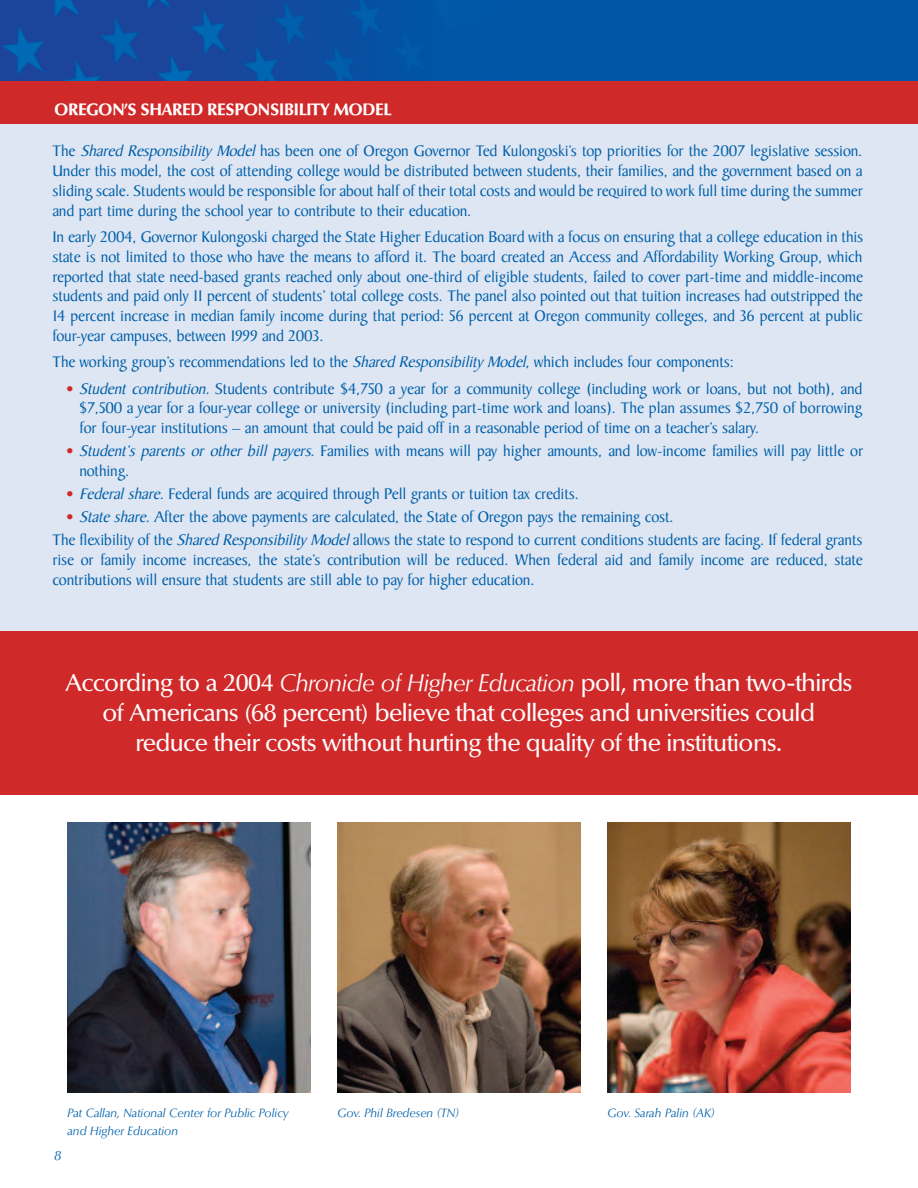
<style>
.page{position:relative;width:918px;height:1188px;background:#fff}
.page>*{position:absolute;margin:0;border:0;box-sizing:border-box;transform-origin:0 0}
.t1{font:500 24px/30px "Optima BQ";letter-spacing:-.02em;color:#fff;text-align:center}
.t2{font:16.5px/19.8px "Baker Signet";letter-spacing:-.01em;color:#0161aa;text-align:justify}
.t3{font:700 16.5px "Optima BQ";color:#fff}
.t4{font:italic 13.5px "Optima BQ";color:#0161aa}
.t5{font:italic 12px/17.7px "Optima BQ";color:#0161aa}
.s1{font-style:italic}
.s2{color:#d0292a}
.s3{font-weight:400;font-style:italic}
</style>
<div class="page">
<div style="left:0;top:81px;width:918px;height:570px;background:#dfe6f3"></div>
<img style="left:68px;top:822px;width:242px;height:270px">
<div style="left:0;top:81px;width:918px;height:43px;background:#d0292a"></div>
<div style="left:0;top:632px;width:918px;height:163px;background:#d0292a"></div>
<img style="left:338px;top:822px;width:242px;height:270px">
<img style="left:608px;top:822px;width:242px;height:270px">
<img style="left:0;top:0;width:918px;height:81px">
<p class="t3" style="left:54px;top:101px;width:339px">OREGON’S SHARED RESPONSIBILITY MODEL</p>
<p class="t2" style="left:52px;top:143px;width:812px">The <span class="s1">Shared Responsibility Model</span> has been one of Oregon Governor Ted Kulongoski’s top priorities for the 2007 legislative session.<br>Under this model, the cost of attending college would be distributed between students, their families, and the government based on a sliding scale. Students would be responsible for about half of their total costs and would be required to work full time during the summer and part time during the school year to contribute to their education.</p>
<p class="t2" style="left:52px;top:229px;width:812px">In early 2004, Governor Kulongoski charged the State Higher Education Board with a focus on ensuring that a college education in this state is not limited to those who have the means to afford it. The board created an Access and Affordability Working Group, which reported that state need-based grants reached only about one-third of eligible students, failed to cover part-time and middle-income students and paid only 11 percent of students’ total college costs. The panel also pointed out that tuition increases had outstripped the 14 percent increase in median family income during that period: 56 percent at Oregon community colleges, and 36 percent at public four-year campuses, between 1999 and 2003.</p>
<p class="t2" style="left:52px;top:354px;width:683px">The working group’s recommendations led to the <span class="s1">Shared Responsibility Model</span>, which includes four components:</p>
<p class="t2" style="left:79px;top:380px;width:785px;text-indent:-13px"><span class="s2">•</span> <span class="s1">Student contribution.</span> Students contribute $4,750 a year for a community college (including work or loans, but not both), and $7,500 a year for a four-year college or university (including part-time work and loans). The plan assumes $2,750 of borrowing for four-year institutions – an amount that could be paid off in a reasonable period of time on a teacher’s salary.</p>
<p class="t2" style="left:79px;top:443px;width:785px;text-indent:-13px"><span class="s2">•</span> <span class="s1">Student’s parents or other bill payers.</span> Families with means will pay higher amounts, and low-income families will pay little or nothing.</p>
<p class="t2" style="left:66px;top:486px;width:515px"><span class="s2">•</span> <span class="s1">Federalshare.</span>Federal funds are acquired through Pell grants or tuition tax credits.</p>
<p class="t2" style="left:52px;top:507px;width:812px;line-height:23.1px;text-indent:14px"><span class="s2">•</span> <span class="s1">State share.</span> After the above payments are calculated, the State of Oregon pays the remaining cost.<br>The flexibility of the <span class="s1">Shared Responsibility Model</span>allows the state to respond to current conditions students are facing. If federal grants</p>
<p class="t2" style="left:52px;top:551px;width:812px">rise or family income increases, the state’s contribution will be reduced. When federal aid and family income are reduced, state contributions will ensure that students are still able to pay for higher education.</p>
<h1 class="t1" style="left:65px;top:668px;width:789px">According to a 2004 <span class="s3">Chronicle of Higher Education</span> poll, more than two-thirds of Americans (68 percent) believe that colleges and universities could reduce their costs without hurting the quality of the institutions.</h1>
<p class="t5" style="left:68px;top:1105px;width:223px">Pat Callan, National Center for Public Policy and Higher Education</p>
<p class="t5" style="left:338px;top:1105px;width:123px">Gov. Phil Bredesen (TN)</p>
<p class="t5" style="left:608px;top:1105px;width:109px">Gov. Sarah Palin (AK)</p>
<p class="t4" style="left:54px;top:1148px;width:9px">8</p>
</div>
